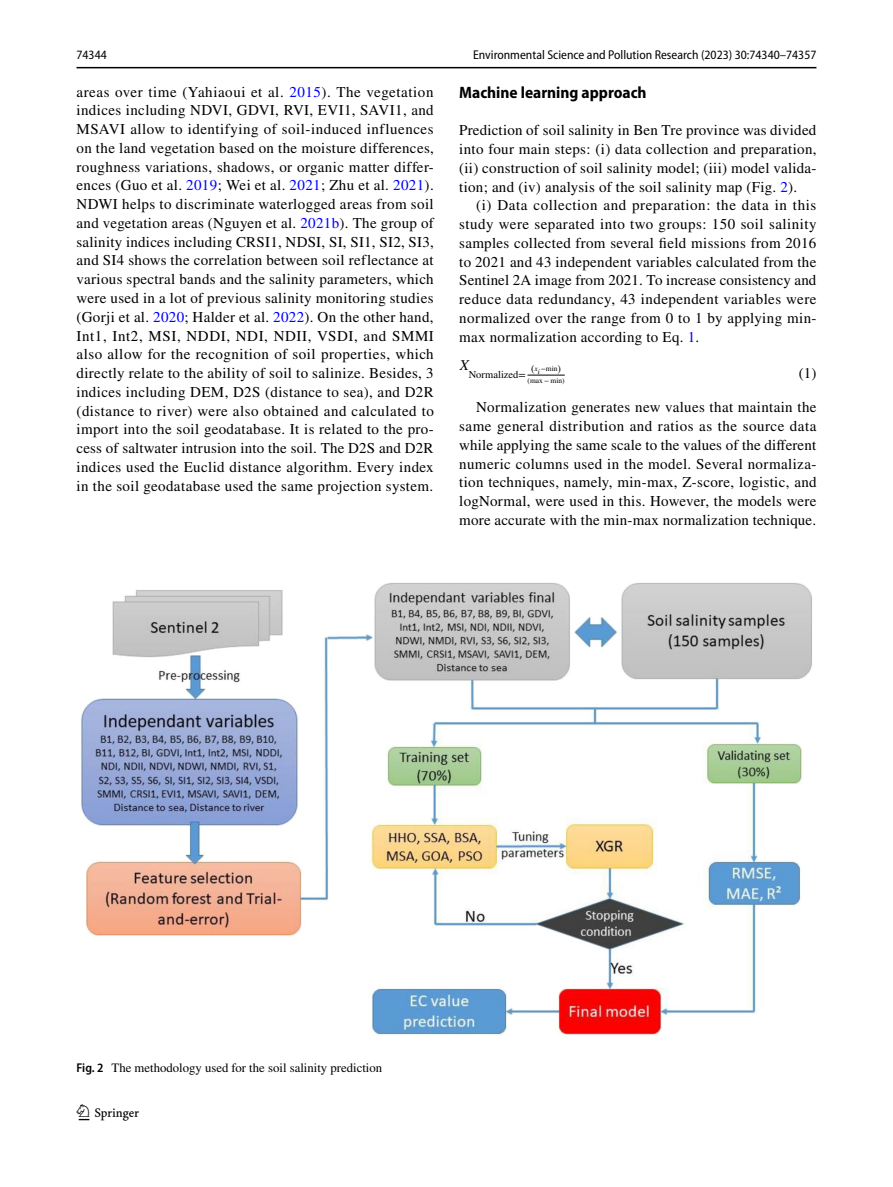
<style>
.page{position:relative;width:893px;height:1187px;background:#fff}
.page>*{position:absolute;margin:0;border:0;box-sizing:border-box;transform-origin:0 0}
.t1{font:22.5px "Springnew Regular 3";color:#000}
.t2{font:700 semi-condensed 16.5px "Myriad Pro";color:#000}
.t3{font:15px/18.8px "STIX";letter-spacing:.02em;color:#000;text-align:justify}
.t4{font:italic 15px "STIX General";color:#000}
.t5{font:semi-condensed 12.75px "Myriad Pro";color:#000}
.t6{font:12.75px "STIX";color:#000}
.t7{font:10.5px "STIX General";color:#000}
.t8{font:7.5px/11.4px "STIX General";color:#000;text-align:center}
.s1{color:#00f}
.s2{font-family:"STIX Math"}
.s3{font-family:"STIX Math";font-size:10.5px}
.s4{font-style:italic}
.s5{font-family:"Myriad Pro";font-weight:600;font-stretch:semi-condensed}
</style>
<div class="page">
<hr style="left:77px;top:67px;width:739px;height:1px;background:#000">
<hr style="left:527px;top:375px;width:38px;height:1px;background:#000">
<img style="left:81px;top:583px;width:731px;height:452px">
<p class="t5" style="left:77px;top:48px;width:32px">74344</p>
<p class="t5" style="left:473px;top:48px;width:345px">Environmental Science and Pollution Research (2023) 30:74340–74357</p>
<p class="t3" style="left:77px;top:83px;width:359px">areas over time (Yahiaoui et al. <span class="s1">2015</span>). The vegetation indices including NDVI, GDVI, RVI, EVI1, SAVI1, and MSAVI allow to identifying of soil-induced influences on the land vegetation based on the moisture differences, roughness variations, shadows, or organic matter differ&shy;ences (Guo et al. <span class="s1">2019</span>; Wei et al. <span class="s1">2021</span>; Zhu et al. <span class="s1">2021</span>).<br>NDWI helps to discriminate waterlogged areas from soil and vegetation areas (Nguyen et al. <span class="s1">2021b</span>). The group of salinity indices including CRSI1, NDSI, SI, SI1, SI2, SI3, and SI4 shows the correlation between soil reflectance at various spectral bands and the salinity parameters, which were used in a lot of previous salinity monitoring studies (Gorji et al. <span class="s1">2020</span>; Halder et al. <span class="s1">2022</span>). On the other hand, Int1, Int2, MSI, NDDI, NDI, NDII, VSDI, and SMMI also allow for the recognition of soil properties, which directly relate to the ability of soil to salinize. Besides, 3 indices including DEM, D2S (distance to sea), and D2R (distance to river) were also obtained and calculated to import into the soil geodatabase. It is related to the pro&shy;cess of saltwater intrusion into the soil. The D2S and D2R indices used the Euclid distance algorithm. Every index in the soil geodatabase used the same projection system.</p>
<p class="t2" style="left:459px;top:83px;width:189px">Machine learning approach</p>
<p class="t3" style="left:459px;top:122px;width:359px">Prediction of soil salinity in Ben Tre province was divided into four main steps: (i) data collection and preparation, (ii) construction of soil salinity model; (iii) model valida&shy;tion; and (iv) analysis of the soil salinity map (Fig. <span class="s1">2</span>).</p>
<p class="t3" style="left:459px;top:197px;width:359px;text-indent:17px">(i) Data collection and preparation: the data in this study were separated into two groups: 150 soil salinity samples collected from several field missions from 2016 to 2021 and 43 independent variables calculated from the Sentinel 2A image from 2021. To increase consistency and reduce data redundancy, 43 independent variables were normalized over the range from 0 to 1 by applying min&shy;max normalization according to Eq. <span class="s1">1</span>.</p>
<p class="t4" style="left:460px;top:356px;width:11px">X</p>
<p class="t7" style="left:469px;top:368px;width:58px">Normalized<span class="s2">=</span></p>
<p class="t8" style="left:527px;top:363px;width:39px"><span class="s3">(</span><span class="s4">xi</span><span class="s2">−</span>min<span class="s3">) </span><span class="s2">(</span>max <span class="s2">−</span> min<span class="s2">)</span></p>
<p class="t3" style="left:799px;top:364px;width:19px">(1)</p>
<p class="t3" style="left:459px;top:399px;width:359px;text-indent:17px">Normalization generates new values that maintain the same general distribution and ratios as the source data while applying the same scale to the values of the different numeric columns used in the model. Several normaliza&shy;tion techniques, namely, min-max, Z-score, logistic, and logNormal, were used in this. However, the models were more accurate with the min-max normalization technique.</p>
<p class="t6" style="left:77px;top:1058px;width:307px"><span class="s5">Fig. 2</span> The methodology used for the soil salinity prediction</p>
<h1 class="t1" style="left:79px;top:1104px;width:62px">1 3</h1>
</div>
